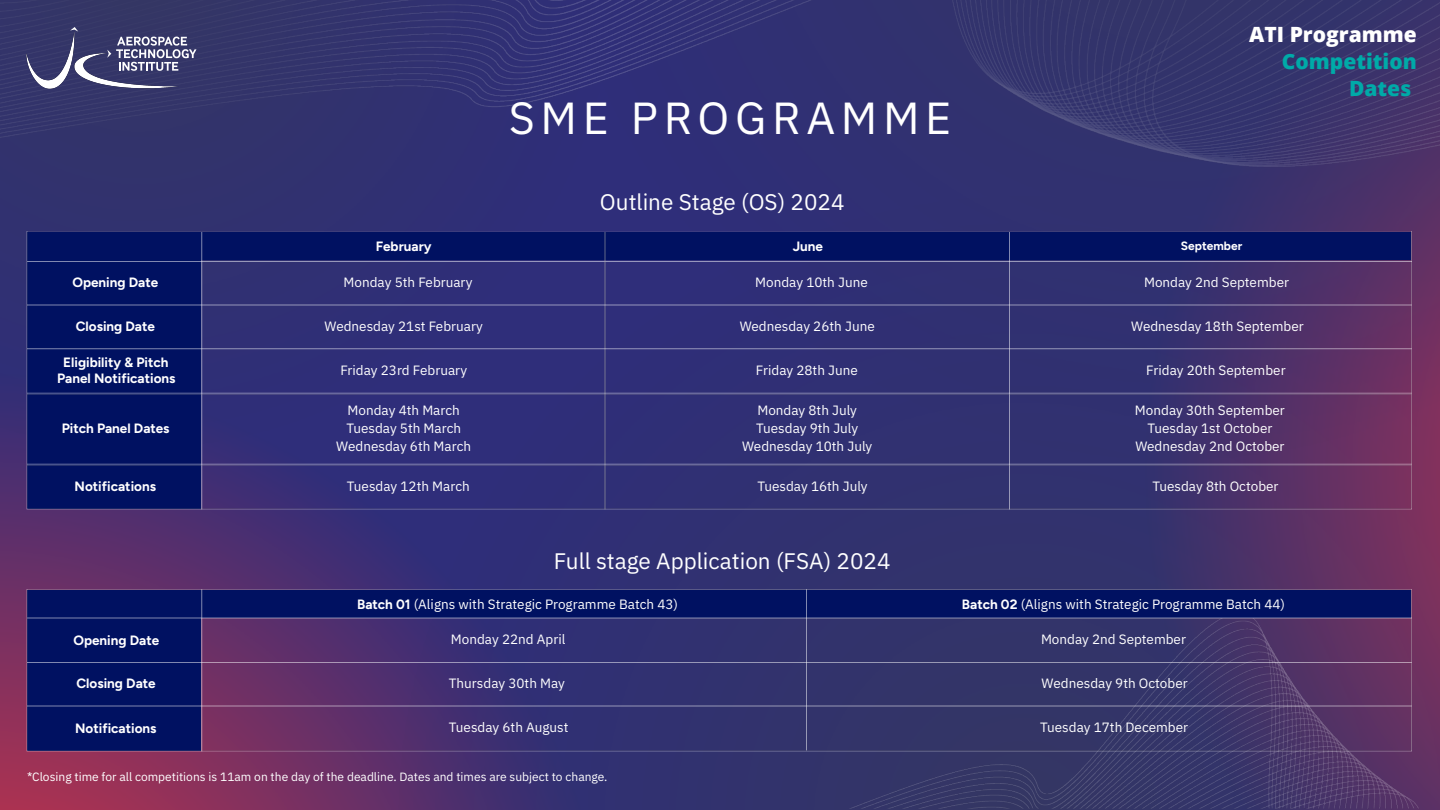
<style>
.page{position:relative;width:1440px;height:810px;background:#fff}
.page>*{position:absolute;margin:0;border:0;box-sizing:border-box;transform-origin:0 0}
.t1{font:45px "IBM Plex Sans";letter-spacing:.125em;color:#fff}
.t2{font:22.5px "IBM Plex Sans";color:#fff}
.t3{font:800 21px/27px "Open Sans";color:#00aaa8;text-align:right}
.t4{font:800 21px "Open Sans";color:#fff}
.t5{font:13.5px/17.9px "IBM Plex Sans";color:#fff;text-align:center}
.t6{font:700 13.5px/16.1px "Figtree";color:#fff;text-align:center}
.t7{font:12px "IBM Plex Sans";color:#fff}
.t8{font:700 12px "Figtree";color:#fff}
.s1{font-family:"Figtree";font-weight:700}
</style>
<div class="page">
<img style="left:0;top:449px;width:396px;height:361px">
<img style="left:396px;top:510px;width:747px;height:79px">
<img style="left:1143px;top:461px;width:297px;height:142px">
<img style="left:349px;top:603px;width:1091px;height:207px">
<img style="left:0;top:0;width:547px;height:449px">
<img style="left:547px;top:0;width:893px;height:461px">
<img style="left:75px;top:53px;width:104px;height:36px">
<img style="left:27px;top:31px;width:48px;height:58px">
<svg style="left:70px;top:27px;width:8px;height:5px"></svg>
<svg style="left:107px;top:37px;width:90px;height:34px;background:#6d6e92"></svg>
<img style="left:27px;top:232px;width:1385px;height:278px">
<img style="left:27px;top:260px;width:1384px;height:2px">
<img style="left:200px;top:232px;width:3px;height:278px">
<img style="left:604px;top:232px;width:2px;height:278px">
<img style="left:1007px;top:232px;width:2px;height:278px">
<img style="left:27px;top:304px;width:1385px;height:2px">
<img style="left:27px;top:348px;width:1385px;height:2px">
<img style="left:27px;top:464px;width:1385px;height:2px">
<img style="left:27px;top:393px;width:1385px;height:2px">
<img style="left:27px;top:589px;width:1385px;height:162px">
<img style="left:27px;top:618px;width:1384px;height:2px">
<img style="left:200px;top:589px;width:3px;height:162px">
<img style="left:806px;top:589px;width:2px;height:162px">
<img style="left:27px;top:661px;width:1385px;height:3px">
<img style="left:27px;top:705px;width:1385px;height:3px">
<h1 class="t1" style="left:509px;top:84px;width:444px">SME PROGRAMME</h1>
<h2 class="t2" style="left:600px;top:185px;width:246px">Outline Stage (OS) 2024</h2>
<h3 class="t4" style="left:1249px;top:18px;width:169px">ATI Programme</h3>
<h3 class="t3" style="left:1282px;top:47px;width:137px">Competition<br>Dates</h3>
<p class="t6" style="left:72px;top:274px;width:87px">Opening Date</p>
<p class="t6" style="left:76px;top:318px;width:81px">Closing Date</p>
<p class="t6" style="left:57px;top:354px;width:120px">Eligibility &amp; Pitch<br>Panel Notifications</p>
<p class="t6" style="left:62px;top:420px;width:109px">Pitch Panel Dates</p>
<p class="t6" style="left:75px;top:478px;width:83px">Notifications</p>
<p class="t6" style="left:73px;top:632px;width:87px">Opening Date</p>
<p class="t6" style="left:77px;top:675px;width:81px">Closing Date</p>
<p class="t6" style="left:75px;top:720px;width:83px">Notifications</p>
<p class="t6" style="left:376px;top:238px;width:57px">February</p>
<p class="t6" style="left:793px;top:238px;width:32px">June</p>
<p class="t8" style="left:1181px;top:239px;width:63px">September</p>
<p class="t5" style="left:344px;top:272px;width:130px">Monday 5th February</p>
<p class="t5" style="left:1144px;top:272px;width:146px">Monday 2nd September</p>
<p class="t5" style="left:325px;top:316px;width:160px">Wednesday 21st February</p>
<p class="t5" style="left:1131px;top:316px;width:174px">Wednesday 18th September</p>
<p class="t5" style="left:1146px;top:360px;width:141px">Friday 20th September</p>
<p class="t5" style="left:755px;top:272px;width:114px">Monday 10th June</p>
<p class="t5" style="left:740px;top:316px;width:137px">Wednesday 26th June</p>
<p class="t5" style="left:340px;top:360px;width:128px">Friday 23rd February</p>
<p class="t5" style="left:756px;top:360px;width:103px">Friday 28th June</p>
<p class="t5" style="left:336px;top:400px;width:136px">Monday 4th March<br>Tuesday 5th March<br>Wednesday 6th March</p>
<p class="t5" style="left:347px;top:476px;width:124px">Tuesday 12th March</p>
<p class="t5" style="left:757px;top:476px;width:112px">Tuesday 16th July</p>
<p class="t5" style="left:1152px;top:476px;width:128px">Tuesday 8th October</p>
<p class="t5" style="left:742px;top:400px;width:132px">Monday 8th July<br>Tuesday 9th July<br>Wednesday 10th July</p>
<p class="t5" style="left:1135px;top:400px;width:151px">Monday 30th September<br>Tuesday 1st October<br>Wednesday 2nd October</p>
<h2 class="t2" style="left:554px;top:543px;width:338px">Full stage Application (FSA) 2024</h2>
<p class="t5" style="left:357px;top:594px;width:323px"><span class="s1">Batch 01</span> (Aligns with Strategic Programme Batch 43)</p>
<p class="t5" style="left:962px;top:594px;width:325px"><span class="s1">Batch 02</span> (Aligns with Strategic Programme Batch 44)</p>
<p class="t5" style="left:451px;top:629px;width:116px">Monday 22nd April</p>
<p class="t5" style="left:449px;top:673px;width:118px">Thursday 30th May</p>
<p class="t5" style="left:1041px;top:629px;width:146px">Monday 2nd September</p>
<p class="t5" style="left:1042px;top:673px;width:148px">Wednesday 9th October</p>
<p class="t5" style="left:449px;top:718px;width:121px">Tuesday 6th August</p>
<p class="t5" style="left:1040px;top:718px;width:149px">Tuesday 17th December</p>
<p class="t7" style="left:27px;top:768px;width:582px">*Closing time for all competitions is 11am on the day of the deadline. Dates and times are subject to change.</p>
</div>
